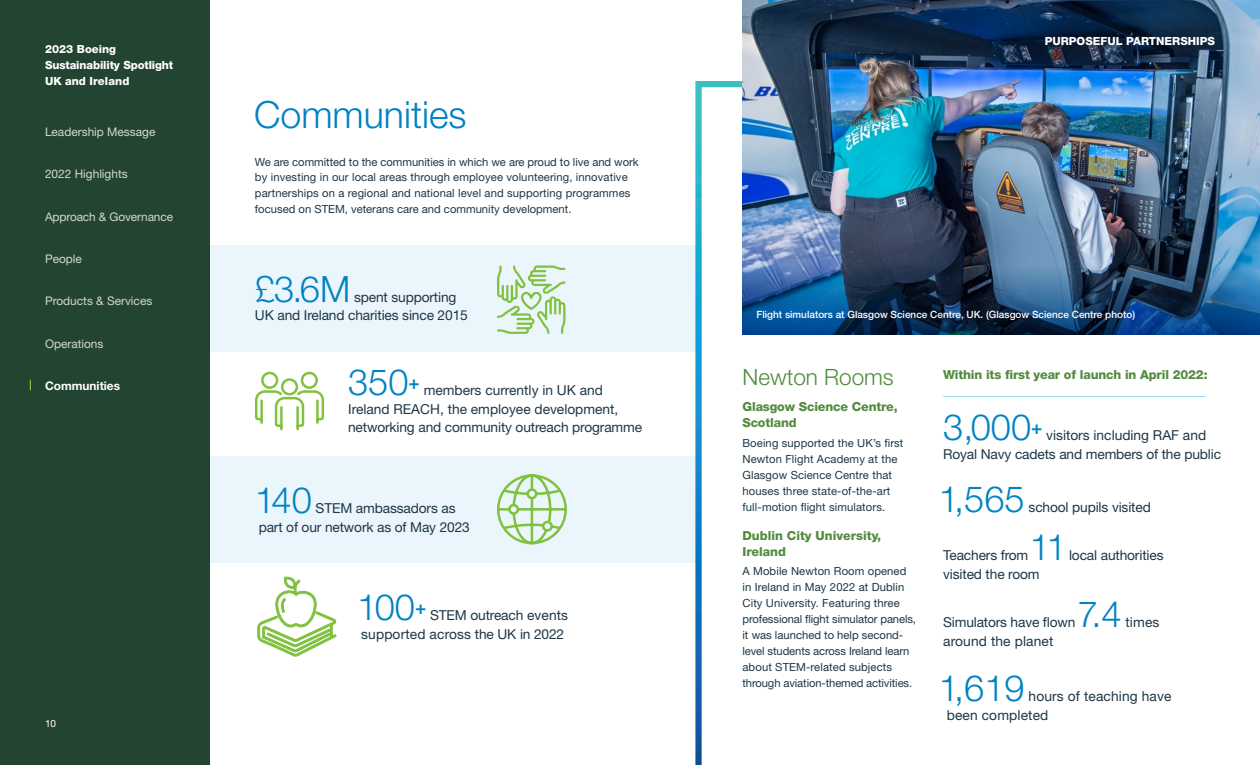
<style>
.page{position:relative;width:1260px;height:765px;background:#fff}
.page>*{position:absolute;margin:0;border:0;box-sizing:border-box;transform-origin:0 0}
.Article_Title{font:300 37.5px "Helvetica Neue LT Std";color:#0082c3}
.Body_Text{font:300 36.25px "Helvetica Neue LT Std";color:#0082c3}
.Headline_-_Spotlight{font:300 22.5px "Helvetica Neue LT Std";color:#528b3e}
.Body_Text-2{font:13.75px/18.8px "Helvetica Neue LT Std";letter-spacing:-.01em;color:#1d3646}
.Body_Text-3{font:13.75px/18.5px "Helvetica Neue LT Std";letter-spacing:.01em;color:#1d3646}
.Subhead_1{font:800 12.5px/16.2px "Helvetica Neue LT Std";letter-spacing:-.01em;color:#528b3e}
.Navigation{font:11.88px "Helvetica Neue LT Std";color:#d4d6d4}
.Navigation-2{font:700 11.88px "Helvetica Neue LT Std";color:#fff}
.Body_Text-4{font:11.25px/16px "Helvetica Neue LT Std";letter-spacing:.01em;color:#1d3646}
.Headline{font:800 11.25px/16px "Helvetica Neue LT Std";color:#fff}
.t1{font:500 10px "Helvetica Neue LT Std";color:#fff}
.t2{font:10px "Helvetica Neue LT Std";color:#fff}
.s1{font-weight:300;font-size:36.25px;color:#0082c3}
</style>
<div class="page">
<div style="left:199px;top:246px;width:499px;height:106px;background:#ebf6fc"></div>
<div style="left:199px;top:456px;width:499px;height:106px;background:#ebf6fc"></div>
<svg style="left:257px;top:577px;width:80px;height:80px"></svg>
<svg style="left:497px;top:265px;width:69px;height:69px"></svg>
<svg style="left:497px;top:474px;width:70px;height:71px"></svg>
<div style="left:261px;top:372px;width:17px;height:17px;border:2px solid #81c140;border-radius:50%"></div>
<div style="left:301px;top:372px;width:17px;height:17px;border:2px solid #81c140;border-radius:50%"></div>
<div style="left:281px;top:378px;width:17px;height:17px;border:2px solid #81c140;border-radius:50%"></div>
<svg style="left:255px;top:389px;width:70px;height:42px"></svg>
<svg style="left:695px;top:81px;width:511px;height:684px"></svg>
<img style="left:742px;top:0;width:518px;height:265px">
<img style="left:742px;top:265px;width:518px;height:70px">
<div style="left:0;top:0;width:210px;height:765px;background:#224431"></div>
<p class="Headline" style="left:45px;top:41px;width:130px">2023 Boeing<br>Sustainability Spotlight<br>UK and Ireland</p>
<p class="Navigation" style="left:45px;top:125px;width:112px">Leadership Message</p>
<p class="Navigation" style="left:45px;top:167px;width:84px">2022 Highlights</p>
<p class="Navigation" style="left:45px;top:209px;width:130px">Approach &amp; Governance</p>
<p class="Navigation" style="left:45px;top:252px;width:38px">People</p>
<p class="Navigation" style="left:45px;top:294px;width:109px">Products &amp; Services</p>
<p class="Navigation" style="left:45px;top:336px;width:60px">Operations</p>
<p class="Navigation-2" style="left:45px;top:379px;width:77px">Communities</p>
<p class="t2" style="left:45px;top:718px;width:13px">10</p>
<p class="Article_Title" style="left:254px;top:92px;width:214px">Communities</p>
<p class="Body_Text-4" style="left:255px;top:153px;width:385px">We are committed to the communities in which we are proud to live and work by investing in our local areas through employee volunteering, innovative partnerships on a regional and national level and supporting programmes focused on STEM, veterans care and community development.</p>
<p class="Body_Text" style="left:255px;top:267px;width:97px">£3.6M</p>
<p class="Body_Text-2" style="left:255px;top:287px;width:214px;text-indent:99px">spent supporting<br>UK and Ireland charities since 2015</p>
<p class="Body_Text-2" style="left:348px;top:380px;width:296px"><span class="s1">350</span><sup>+</sup> members currently in UK and<br>Ireland REACH, the employee development, networking and community outreach programme</p>
<p class="Body_Text" style="left:255px;top:478px;width:58px">140</p>
<p class="Body_Text-2" style="left:259px;top:498px;width:213px;text-indent:57px">STEM ambassadors as part of our network as of May 2023</p>
<p class="Body_Text-2" style="left:357px;top:605px;width:212px"><span class="s1">100</span><sup>+</sup> STEM outreach events supported across the UK in 2022</p>
<p class="Headline" style="left:1045px;top:33px;width:172px">PURPOSEFUL PARTNERSHIPS</p>
<p class="t1" style="left:756px;top:309px;width:380px">Flight simulators at Glasgow Science Centre, UK. (Glasgow Science Centre photo)</p>
<p class="Headline_-_Spotlight" style="left:742px;top:363px;width:153px">Newton Rooms</p>
<p class="Subhead_1" style="left:943px;top:366px;width:266px">Within its first year of launch in April 2022:</p>
<p class="Subhead_1" style="left:742px;top:399px;width:157px">Glasgow Science Centre,<br>Scotland</p>
<p class="Body_Text-4" style="left:742px;top:435px;width:162px">Boeing supported the UK’s first<br>Newton Flight Academy at the<br>Glasgow Science Centre that houses three state-of-the-art full-motion flight simulators.</p>
<p class="Subhead_1" style="left:742px;top:527px;width:140px">Dublin City University,<br>Ireland</p>
<p class="Body_Text-4" style="left:742px;top:563px;width:175px">A Mobile Newton Room opened in Ireland in May 2022 at Dublin City University. Featuring three professional flight simulator panels, it was launched to help second&shy;level students across Ireland learn about STEM-related subjects through aviation-themed activities.</p>
<p class="Body_Text-2" style="left:943px;top:425px;width:279px"><span class="s1">3,000</span><sup>+</sup> visitors including RAF and<br>Royal Navy cadets and members of the public</p>
<p class="Body_Text" style="left:939px;top:477px;width:87px">1,565</p>
<p class="Body_Text-2" style="left:1029px;top:497px;width:124px">school pupils visited</p>
<p class="Body_Text" style="left:1030px;top:525px;width:38px">11</p>
<p class="Body_Text-2" style="left:943px;top:546px;width:87px">Teachers from</p>
<p class="Body_Text-2" style="left:1069px;top:546px;width:96px">local authorities</p>
<p class="Body_Text-2" style="left:943px;top:565px;width:98px">visited the room</p>
<p class="Body_Text" style="left:1078px;top:592px;width:45px">7.4</p>
<p class="Body_Text-2" style="left:943px;top:613px;width:134px">Simulators have flown</p>
<p class="Body_Text-2" style="left:1125px;top:613px;width:35px">times</p>
<p class="Body_Text-3" style="left:943px;top:632px;width:112px">around the planet</p>
<p class="Body_Text" style="left:939px;top:666px;width:87px">1,619</p>
<p class="Body_Text-3" style="left:947px;top:687px;width:226px;text-indent:82px">hours of teaching have been completed</p>
</div>
